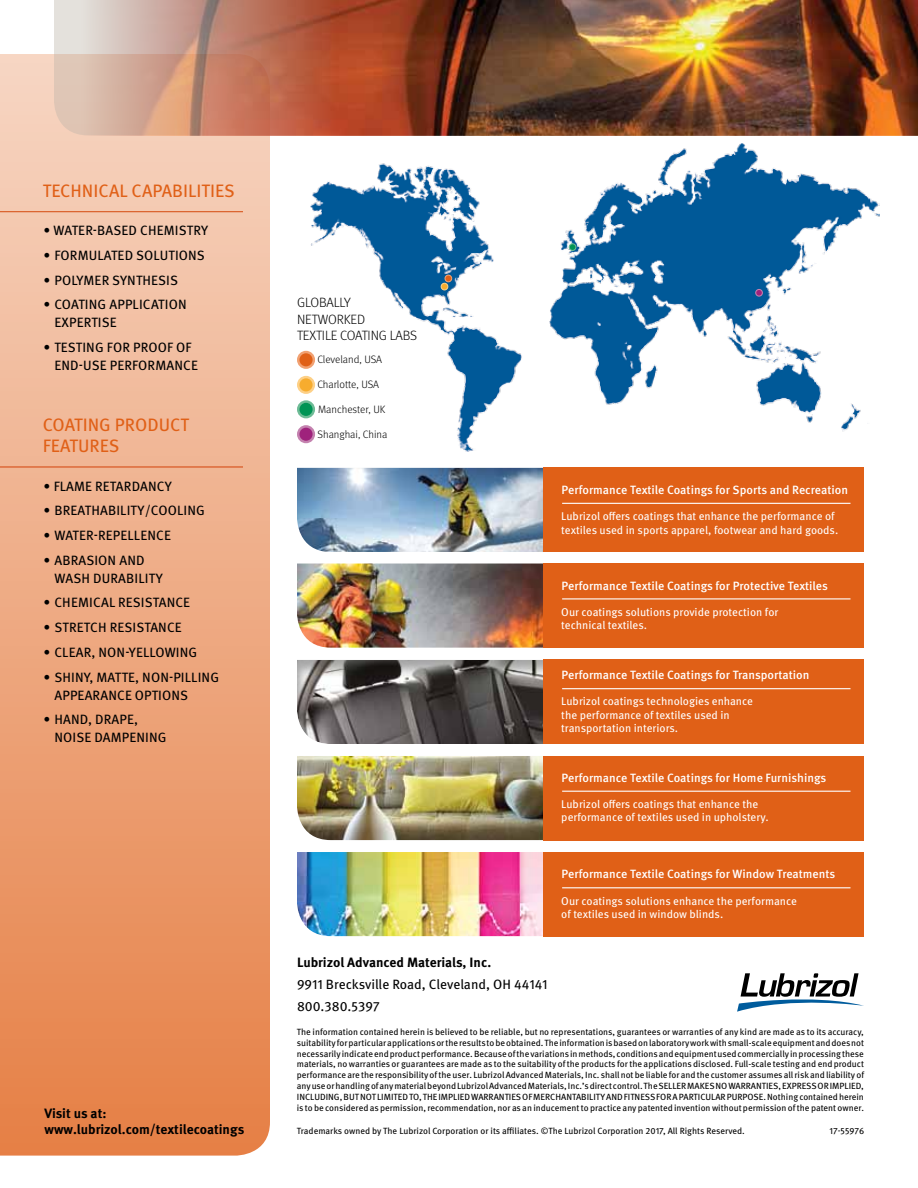
<style>
.page{position:relative;width:918px;height:1188px;background:#fff}
.page>*{position:absolute;margin:0;border:0;box-sizing:border-box;transform-origin:0 0}
.t1{font:18px/21.6px "Meta OT";color:#e06017}
.t2{font:13.5px/18px "Meta OT";letter-spacing:.01em;color:#000}
.t3{font:700 13.5px/16.2px "Meta OT";letter-spacing:-.005em;color:#000}
.t4{font:300 13.5px/16.5px "Meta OT";letter-spacing:-.01em;color:#000}
.t5{font:500 12px "Meta OT";color:#fff}
.t6{font:11.25px/13.5px "Meta OT";color:#fff}
.t7{font:300 10.8px "Meta OT";color:#000}
.t8{font:9px/10.8px "Meta OT";color:#000;text-align:justify}
</style>
<div class="page">
<img style="left:311px;top:143px;width:569px;height:308px">
<div style="left:756px;top:289px;width:6px;height:7px;background:#9f227c;border-radius:50%"></div>
<div style="left:755px;top:289px;width:8px;height:8px;border:1px solid #c482af;border-radius:50%"></div>
<div style="left:569px;top:244px;width:7px;height:6px;background:#009455;border-radius:50%"></div>
<div style="left:569px;top:243px;width:7px;height:8px;border:1px solid #6ebb96;border-radius:50%"></div>
<div style="left:441px;top:283px;width:7px;height:7px;background:#f7ac2e;border-radius:50%"></div>
<div style="left:441px;top:283px;width:7px;height:7px;border:1px solid #fdd087;border-radius:50%"></div>
<div style="left:445px;top:275px;width:7px;height:7px;background:#e06017;border-radius:50%"></div>
<div style="left:445px;top:275px;width:7px;height:7px;border:1px solid #f1a172;border-radius:50%"></div>
<svg style="left:0;top:54px;width:270px;height:1102px;background:#eda880"></svg>
<img style="left:54px;top:0;width:864px;height:136px">
<hr style="left:0;top:211px;width:243px;height:1px;background:#e06017">
<svg style="left:737px;top:973px;width:127px;height:39px"></svg>
<hr style="left:0;top:467px;width:243px;height:1px;background:#e06017">
<img style="left:297px;top:564px;width:246px;height:84px">
<div style="left:543px;top:564px;width:321px;height:84px;background:#e06017"></div>
<div style="left:296px;top:657px;width:259px;height:87px;background:#000;opacity:.35"></div>
<div style="left:543px;top:660px;width:321px;height:84px;background:#e06017"></div>
<img style="left:297px;top:756px;width:246px;height:84px">
<div style="left:543px;top:756px;width:321px;height:84px;background:#e06017"></div>
<img style="left:297px;top:852px;width:246px;height:84px">
<div style="left:543px;top:852px;width:321px;height:84px;background:#e06017"></div>
<img style="left:297px;top:468px;width:246px;height:84px">
<div style="left:543px;top:468px;width:321px;height:84px;background:#e06017"></div>
<hr style="left:562px;top:503px;width:289px;height:1px;background:#fff">
<hr style="left:562px;top:688px;width:289px;height:1px;background:#fff">
<hr style="left:562px;top:598px;width:289px;height:1px;background:#fff">
<hr style="left:562px;top:791px;width:289px;height:1px;background:#fff">
<hr style="left:562px;top:887px;width:289px;height:1px;background:#fff">
<svg style="left:298px;top:352px;width:16px;height:16px"></svg>
<div style="left:297px;top:351px;width:18px;height:18px;border:2px solid #f1a172;border-radius:50%"></div>
<svg style="left:298px;top:377px;width:16px;height:16px"></svg>
<div style="left:297px;top:376px;width:18px;height:18px;border:2px solid #fdd087;border-radius:50%"></div>
<svg style="left:298px;top:402px;width:16px;height:15px"></svg>
<div style="left:297px;top:400px;width:18px;height:18px;border:2px solid #6ebb96;border-radius:50%"></div>
<svg style="left:298px;top:426px;width:16px;height:16px"></svg>
<div style="left:297px;top:425px;width:18px;height:18px;border:2px solid #c482af;border-radius:50%"></div>
<h1 class="t1" style="left:43px;top:180px;width:193px">TECHNICAL CAPABILITIES</h1>
<h2 class="t2" style="left:44px;top:222px;width:152px">• WATER-BASED CHEMISTRY</h2>
<h2 class="t2" style="left:44px;top:246px;width:27px">• FORM</h2>
<h2 class="t2" style="left:89px;top:246px;width:88px">ULATED SOLUTION</h2>
<h2 class="t2" style="left:197px;top:246px;width:9px">S</h2>
<h2 class="t2" style="left:44px;top:271px;width:28px">• POLYM</h2>
<h2 class="t2" style="left:95px;top:271px;width:85px">ER SYNTHESIS</h2>
<h2 class="t2" style="left:44px;top:296px;width:26px">• COATIN</h2>
<h2 class="t2" style="left:54px;top:296px;width:104px;text-indent:43px">G APPLI CATION<br>EXPERTISE</h2>
<h2 class="t2" style="left:44px;top:339px;width:107px">• TESTIN G FOR PROO</h2>
<h2 class="t2" style="left:54px;top:339px;width:145px;text-indent:113px">F O F<br>END-USE PERFORMANCE</h2>
<h1 class="t1" style="left:43px;top:414px;width:148px">COATING PRODUCT<br>FEATURES</h1>
<h2 class="t2" style="left:44px;top:477px;width:25px">• FLAM</h2>
<h2 class="t2" style="left:85px;top:477px;width:88px">E RETARDAN CY</h2>
<h2 class="t2" style="left:44px;top:502px;width:80px">• BREATHABILITY</h2>
<h2 class="t2" style="left:145px;top:502px;width:22px">/COOLIN</h2>
<h2 class="t2" style="left:196px;top:502px;width:10px">G</h2>
<h2 class="t2" style="left:44px;top:526px;width:129px">• WATER-REPELLENCE</h2>
<h2 class="t2" style="left:44px;top:551px;width:59px">• ABRASIONAN</h2>
<h2 class="t2" style="left:54px;top:551px;width:92px;text-indent:82px">D<br>WASH DURABILITY</h2>
<h2 class="t2" style="left:44px;top:594px;width:65px">• CHEMICALR</h2>
<h2 class="t2" style="left:126px;top:594px;width:66px">ESISTANCE</h2>
<h2 class="t2" style="left:44px;top:619px;width:140px">• STRETCH RESISTAN CE</h2>
<h2 class="t2" style="left:44px;top:643px;width:60px">• CLEAR, NON</h2>
<h2 class="t2" style="left:125px;top:643px;width:73px">-YELLOWIN G</h2>
<h2 class="t2" style="left:44px;top:668px;width:58px">• SHINY, MATT</h2>
<h2 class="t2" style="left:128px;top:668px;width:20px">E, NON</h2>
<h2 class="t2" style="left:169px;top:668px;width:19px">-PILLIN</h2>
<h2 class="t2" style="left:210px;top:668px;width:10px">G</h2>
<h2 class="t2" style="left:54px;top:686px;width:135px">APPEARANCE OPTIONS</h2>
<h2 class="t2" style="left:54px;top:711px;width:114px;text-indent:-11px">• HAN D, DRAPE,<br>NOISE DAMPENING</h2>
<h2 class="t3" style="left:44px;top:1105px;width:201px">Visit us at: www.lubrizol.com/textilecoatings</h2>
<h2 class="t4" style="left:297px;top:295px;width:122px">Glo bally<br>Networked<br>Textil e Coating Labs</h2>
<p class="t7" style="left:317px;top:353px;width:60px">Cleveland, USA</p>
<p class="t7" style="left:317px;top:378px;width:57px">Charlotte, USA</p>
<p class="t7" style="left:318px;top:403px;width:68px">Manchester, UK</p>
<p class="t7" style="left:318px;top:428px;width:71px">Shanghai, China</p>
<h3 class="t5" style="left:562px;top:482px;width:288px">Performance Textile Coatings for Sports and Recreation</h3>
<p class="t6" style="left:561px;top:510px;width:278px">Lubrizol offers coatings that enhance the performance of textiles used in sports apparel, footwear and hard goods.</p>
<h3 class="t5" style="left:562px;top:578px;width:268px">Performance Textile Coatings for Protective Textiles</h3>
<p class="t6" style="left:561px;top:605px;width:219px">Our coatings solutions provide protection for technical textiles.</p>
<h3 class="t5" style="left:562px;top:668px;width:249px">Performance Textile Coatings for Transportation</h3>
<p class="t6" style="left:561px;top:695px;width:193px">Lubrizol coatings technologies enhance the performance of textiles used in transportation interiors.</p>
<h3 class="t5" style="left:562px;top:770px;width:266px">Performance Textile Coatings for Home Furnishings</h3>
<p class="t6" style="left:561px;top:797px;width:209px">Lubrizol offers coatings that enhance the performance of textiles used in upholstery.</p>
<h3 class="t5" style="left:562px;top:867px;width:275px">Performance Textile Coatings for Window Treatments</h3>
<p class="t6" style="left:561px;top:894px;width:237px">Our coatings solutions enhance the performance of textiles used in window blinds.</p>
<h2 class="t3" style="left:297px;top:955px;width:196px">Lubrizol Advanced Materials, Inc.</h2>
<h2 class="t2" style="left:297px;top:974px;width:252px;line-height:21.6px">9911 Brecksville Road, Cleveland, OH 44141<br>800.380.5397</h2>
<p class="t8" style="left:297px;top:1027px;width:569px">The information contained herein is believed to be reliable, but no representations, guarantees or warranties of any kind are made as to its accuracy, suitability for particular applications or the results to be obtained. The information is based on laboratory work with small-scale equipment and does not necessarily indicate end product performance. Because of the variations in methods, conditions and equipment used commercially in processing these materials, no warranties or guarantees are made as to the suitability of the products for the applications disclosed. Full-scale testing and end product performance are the responsibility of the user. Lubrizol Advanced Materials, Inc. shall not be liable for and the customer assumes all risk and liability of anyuseorhandlingofanymaterialbeyond Lubrizol Advanced Materials, I nc.’sdirectcontrol. TheSELLERMA</p>
<p class="t8" style="left:700px;top:1081px;width:42px">KES NO WARRANTI</p>
<p class="t8" style="left:769px;top:1081px;width:53px">ES,EXPRESS ORIM</p>
<p class="t8" style="left:840px;top:1081px;width:26px">PLI ED,</p>
<p class="t8" style="left:297px;top:1091px;width:569px;text-align:right">PURPOSE. Nothingcontainedherein<br>is to be considered as permission, recommendation, nor as an inducement to practice any patented invention without permission of the patent owner.</p>
<p class="t8" style="left:830px;top:1125px;width:36px">17-55976</p>
<p class="t8" style="left:297px;top:1091px;width:63px">INCLUDING,BUTNOTLIMIT</p>
<p class="t8" style="left:398px;top:1091px;width:87px">ED TO, THE IMPLI EDWARRANTI</p>
<p class="t8" style="left:511px;top:1091px;width:56px">ES OF M ERCHANTA</p>
<p class="t8" style="left:581px;top:1091px;width:11px">BILITYAN</p>
<p class="t8" style="left:617px;top:1091px;width:48px">DFITN ESSFORA</p>
<p class="t8" style="left:679px;top:1091px;width:10px">PARTI</p>
<p class="t8" style="left:700px;top:1091px;width:16px">CULAR</p>
<p class="t8" style="left:297px;top:1125px;width:450px">Trademarks owned by The Lubrizol Corporation or its affiliates. ©The Lubrizol Corporation 2017, All Rights Reserved.</p>
</div>
